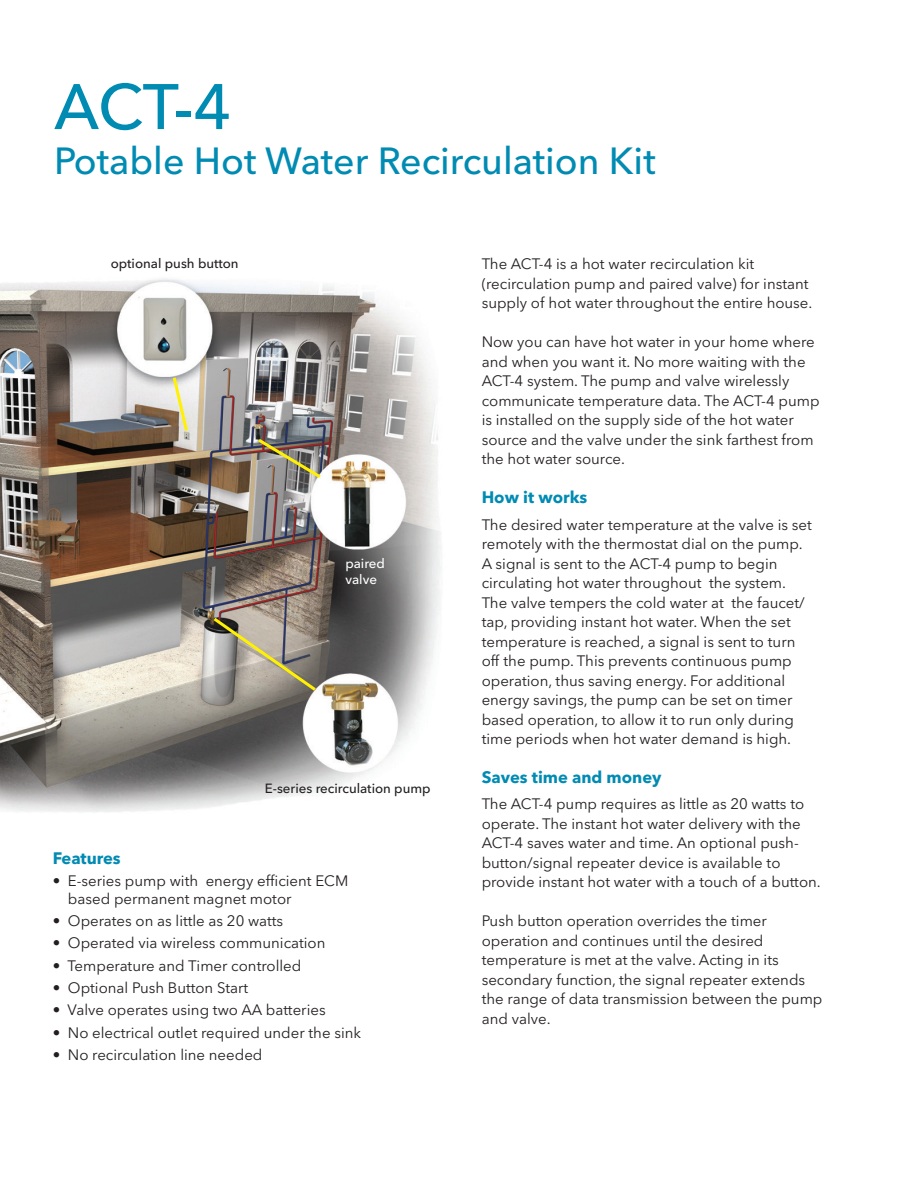
<style>
.page{position:relative;width:918px;height:1188px;background:#fff}
.page>*{position:absolute;margin:0;border:0;box-sizing:border-box;transform-origin:0 0}
.t1{font:500 63.6px "Avenir Next LT Pro";color:#008bb3}
.t2{font:500 37.5px "Avenir Next LT Pro";color:#008bb3}
.t3{font:700 16.5px "Avenir Next LT Pro";color:#008bb3}
.t4{font:15px/19.5px "Avenir Next LT Pro";color:#231f20}
.t5{font:500 13.35px "Avenir Next LT Pro";color:#231f20}
.t6{font:500 13.35px "Avenir Next LT Pro";color:#fff}
</style>
<div class="page">
<img style="left:0;top:279px;width:442px;height:533px">
<svg style="left:210px;top:615px;width:109px;height:79px;background:#a49d8b"></svg>
<img style="left:255px;top:436px;width:69px;height:45px">
<svg style="left:171px;top:374px;width:19px;height:60px"></svg>
<p class="t1" style="left:54px;top:69px;width:179px">ACT-4</p>
<p class="t2" style="left:54px;top:138px;width:603px">Potable Hot Water Recirculation Kit</p>
<p class="t5" style="left:111px;top:255px;width:129px">optional push button</p>
<p class="t6" style="left:345px;top:555px;width:41px">paired</p>
<p class="t6" style="left:345px;top:571px;width:33px">valve</p>
<p class="t5" style="left:265px;top:780px;width:167px">E-series recirculation pump</p>
<p class="t3" style="left:53px;top:848px;width:69px">Features</p>
<p class="t4" style="left:68px;top:872px;width:282px;line-height:18px;text-indent:-15px">• E-series pump with energy efficient ECM based permanent magnet motor</p>
<p class="t4" style="left:53px;top:911px;width:232px">• Operates on as little as 20 watts</p>
<p class="t4" style="left:53px;top:934px;width:274px">• Operated via wireless communication</p>
<p class="t4" style="left:53px;top:956px;width:250px">• Temperature and Timer controlled</p>
<p class="t4" style="left:53px;top:978px;width:197px">• Optional Push Button Start</p>
<p class="t4" style="left:53px;top:1000px;width:274px">• Valve operates using two AA batteries</p>
<p class="t4" style="left:53px;top:1023px;width:310px">• No electrical outlet required under the sink</p>
<p class="t4" style="left:53px;top:1045px;width:211px">• No recirculation line needed</p>
<p class="t4" style="left:482px;top:254px;width:332px">The ACT-4 is a hot water recirculation kit (recirculation pump and paired valve) for instant supply of hot water throughout the entire house.</p>
<p class="t4" style="left:482px;top:332px;width:339px">Now you can have hot water in your home where and when you want it. No more waiting with the ACT-4 system. The pump and valve wirelessly communicate temperature data. The ACT-4 pump is installed on the supply side of the hot water source and the valve under the sink farthest from the hot water source.</p>
<p class="t3" style="left:482px;top:488px;width:107px">How it works</p>
<p class="t4" style="left:482px;top:515px;width:332px">The desired water temperature at the valve is set remotely with the thermostat dial on the pump.<br>A signal is sent to the ACT-4 pump to begin circulating hot water throughout the system.<br>The valve tempers the cold water at the faucet/ tap, providing instant hot water. When the set temperature is reached, a signal is sent to turn off the pump. This prevents continuous pump operation, thus saving energy. For additional energy savings, the pump can be set on timer based operation, to allow it to run only during time periods when hot water demand is high.</p>
<p class="t3" style="left:482px;top:767px;width:181px">Saves time and money</p>
<p class="t4" style="left:482px;top:794px;width:341px">The ACT-4 pump requires as little as 20 watts to operate. The instant hot water delivery with the ACT-4 saves water and time. An optional push&shy;button/signal repeater device is available to provide instant hot water with a touch of a button.</p>
<p class="t4" style="left:482px;top:911px;width:342px">Push button operation overrides the timer operation and continues until the desired temperature is met at the valve. Acting in its secondary function, the signal repeater extends the range of data transmission between the pump and valve.</p>
</div>
